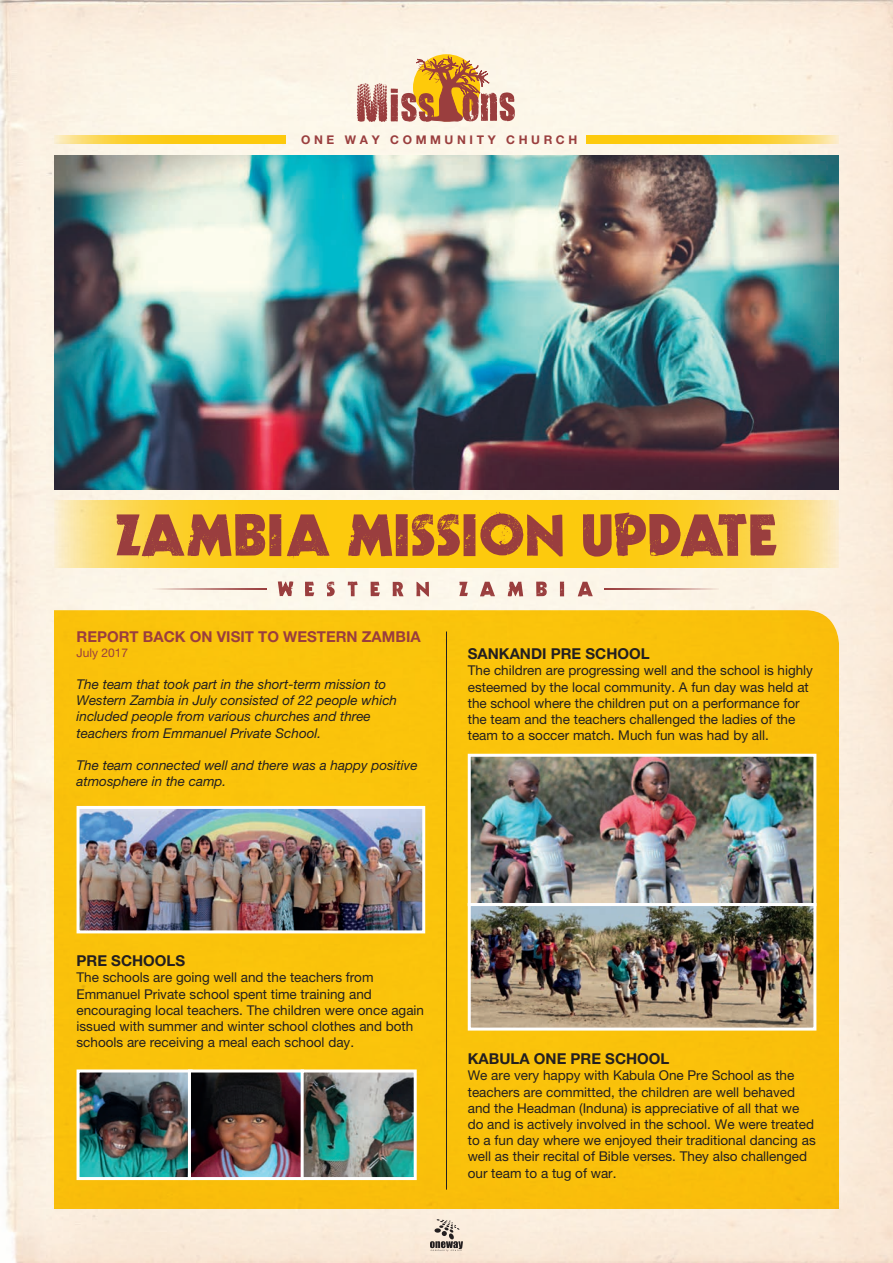
<style>
.page{position:relative;width:893px;height:1263px;background:#fff}
.page>*{position:absolute;margin:0;border:0;box-sizing:border-box;transform-origin:0 0}
.t1{font:700 15px "Helvetica Neue LT Pro";color:#231f20}
.t2{font:700 15px "Helvetica Neue LT Pro";color:#9a3e3e}
.t3{font:13.5px/16.2px "Helvetica Neue LT Pro";color:#231f20}
.t4{font:italic 13.5px/16.2px "Helvetica Neue LT Pro";color:#231f20}
.t5{font:700 12px "Helvetica Neue LT Pro";letter-spacing:.3em;color:#9a3e3e}
.t6{font:12px "Helvetica Neue LT Pro";color:#9a3e3e}
</style>
<div class="page">
<img style="left:0;top:0;width:893px;height:1263px">
<div style="left:54px;top:610px;width:785px;height:599px;background:#fac20b"></div>
<img style="left:54px;top:155px;width:785px;height:334px">
<svg style="left:586px;top:136px;width:253px;height:8px;background:#fccf2d"></svg>
<svg style="left:54px;top:136px;width:231px;height:8px;background:#fcd02f"></svg>
<svg style="left:357px;top:51px;width:158px;height:71px;background:#d7a986"></svg>
<hr style="left:604px;top:588px;width:115px;height:1px;background:#9a3e3e">
<hr style="left:152px;top:588px;width:115px;height:1px;background:#9a3e3e">
<svg style="left:437px;top:500px;width:402px;height:68px;background:#fbd448"></svg>
<svg style="left:54px;top:500px;width:383px;height:68px;background:#fbd54a"></svg>
<svg style="left:305px;top:581px;width:288px;height:16px;background:#e0c3ba"></svg>
<svg style="left:278px;top:581px;width:15px;height:15px"></svg>
<img style="left:472px;top:758px;width:340px;height:268px">
<div style="left:468px;top:754px;width:348px;height:152px;border:3px solid #fff"></div>
<div style="left:468px;top:903px;width:348px;height:127px;border:3px solid #fff"></div>
<hr style="left:446px;top:631px;width:1px;height:558px;background:#231f20">
<svg style="left:430px;top:1219px;width:33px;height:32px"></svg>
<img style="left:81px;top:810px;width:340px;height:119px">
<div style="left:77px;top:806px;width:348px;height:127px;border:3px solid #fff"></div>
<img style="left:81px;top:1073px;width:107px;height:103px">
<div style="left:77px;top:1069px;width:116px;height:111px;border:3px solid #fff"></div>
<img style="left:192px;top:1073px;width:221px;height:103px">
<div style="left:188px;top:1069px;width:116px;height:111px;border:3px solid #fff"></div>
<div style="left:301px;top:1069px;width:116px;height:111px;border:3px solid #fff"></div>
<svg style="left:117px;top:512px;width:659px;height:46px;background:#c77f2d"></svg>
<p class="t5" style="left:301px;top:133px;width:278px">ONE WAY COMMUNITY CHURCH</p>
<p class="t2" style="left:77px;top:628px;width:346px">REPORT BACK ON VISIT TO WESTERN ZAMBIA</p>
<p class="t6" style="left:77px;top:645px;width:53px">July 2017</p>
<p class="t4" style="left:77px;top:676px;width:322px">The team that took part in the short-term mission to Western Zambia in July consisted of 22 people which included people from various churches and three teachers from Emmanuel Private School.</p>
<p class="t4" style="left:77px;top:757px;width:343px">The team connected well and there was a happy positive atmosphere in the camp.</p>
<p class="t1" style="left:468px;top:644px;width:183px">SANKANDI PRE SCHOOL</p>
<p class="t3" style="left:468px;top:662px;width:347px">The children are progressing well and the school is highly esteemed by the local community. A fun day was held at the school where the children put on a performance for the team and the teachers challenged the ladies of the team to a soccer match. Much fun was had by all.</p>
<p class="t1" style="left:77px;top:952px;width:110px">PRE SCHOOLS</p>
<p class="t3" style="left:77px;top:969px;width:349px">The schools are going well and the teachers from Emmanuel Private school spent time training and encouraging local teachers. The children were once again issued with summer and winter school clothes and both schools are receiving a meal each school day.</p>
<p class="t1" style="left:468px;top:1049px;width:203px">KABULA ONE PRE SCHOOL</p>
<p class="t3" style="left:468px;top:1067px;width:350px">We are very happy with Kabula One Pre School as the teachers are committed, the children are well behaved and the Headman (Induna) is appreciative of all that we do and is actively involved in the school. We were treated to a fun day where we enjoyed their traditional dancing as well as their recital of Bible verses. They also challenged our team to a tug of war.</p>
</div>
